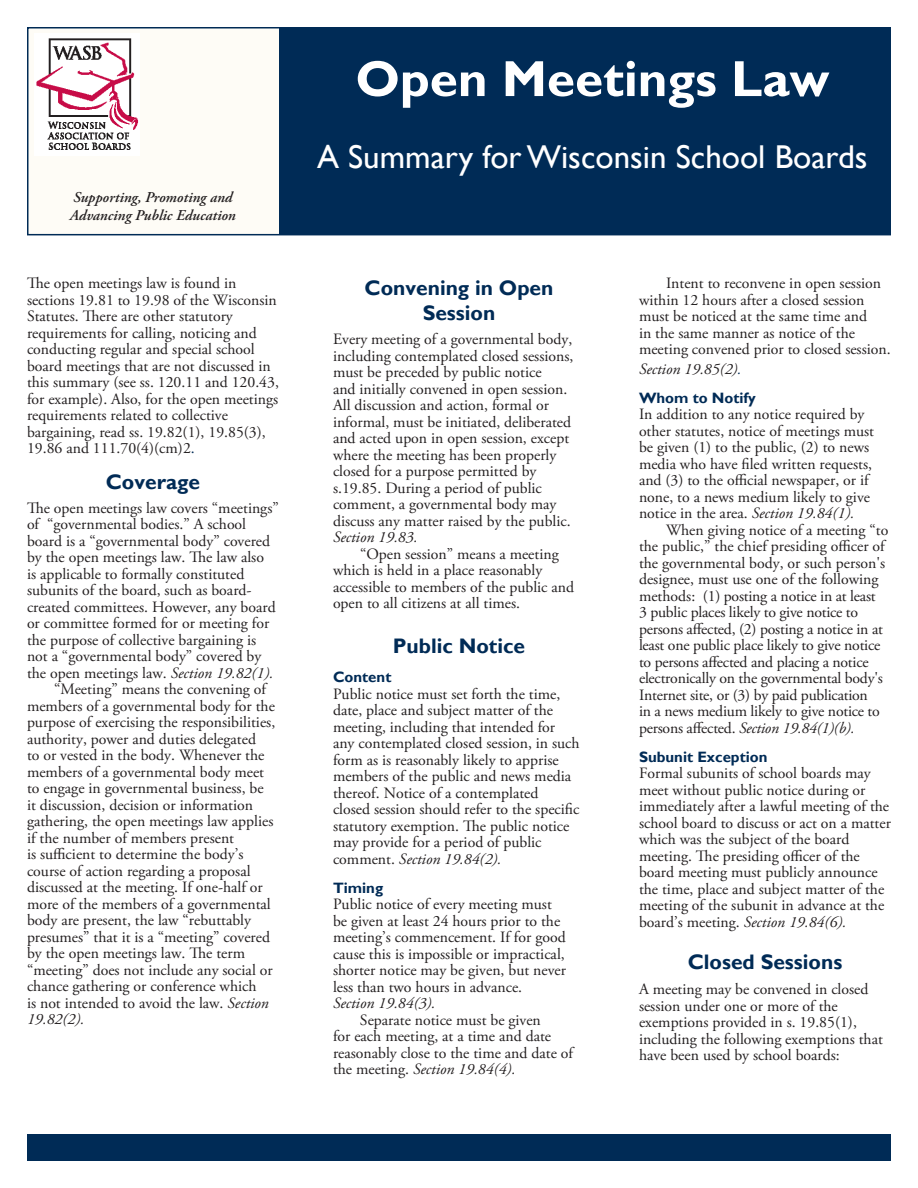
<style>
.page{position:relative;width:918px;height:1188px;background:#fff}
.page>*{position:absolute;margin:0;border:0;box-sizing:border-box;transform-origin:0 0}
.t1{font:700 51px "Gill Sans";color:#fff}
.t2{font:33px "Gill Sans";color:#fff}
.t3{font:700 21px/25.2px "Gill Sans";color:#002b56;text-align:center}
.t4{font:15.75px/16.5px "Adobe Garamond Pro";color:#231f20}
.t5{font:italic 15.75px "Adobe Garamond Pro";color:#231f20}
.t6{font:italic 600 15px/18px "Adobe Garamond Pro";color:#231f20}
.t7{font:700 15px "Gill Sans";color:#002b56}
.s1{color:#002b56}
.s2{font-style:italic}
</style>
<div class="page">
<div style="left:27px;top:1134px;width:864px;height:27px;background:#002b56"></div>
<div style="left:27px;top:27px;width:864px;height:208px;background:#fefcf6;border:2px solid #002b56"></div>
<img style="left:36px;top:38px;width:102px;height:112px">
<div style="left:279px;top:27px;width:611px;height:207px;background:#002b56"></div>
<p class="t6" style="left:70px;top:189px;width:167px">Supporting, Promoting and<br>Advancing Public Education</p>
<p class="t4" style="left:27px;top:275px;width:253px">The open meetings law is found in sections 19.81 to 19.98 of the Wisconsin Statutes. There are other statutory requirements for calling, noticing and conducting regular and special school board meetings that are not discussed in this summary (see ss. 120.11 and 120.43, for example). Also, for the open meetings requirements related to collective bargaining, read ss. 19.82(1), 19.85(3), 19.86 and 111.70(4)(cm)2<span class="s1">.</span></p>
<p class="t3" style="left:106px;top:470px;width:96px">Coverage</p>
<p class="t4" style="left:27px;top:500px;width:253px">The open meetings law covers “meetings” of “governmental bodies.” A school board is a “governmental body” covered by the open meetings law. The law also<br>is applicable to formally constituted subunits of the board, such as board&shy;created committees. However, any board or committee formed for or meeting for the purpose of collective bargaining is not a “governmental body” covered by the open meetings law. <span class="s2">Section 19.82(1).</span></p>
<p class="t4" style="left:27px;top:682px;width:250px;text-indent:27px">“Meeting” means the convening of members of a governmental body for the purpose of exercising the responsibilities, authority, power and duties delegated<br>to or vested in the body. Whenever the members of a governmental body meet to engage in governmental business, be it discussion, decision or information gathering, the open meetings law applies if the number of members present<br>is sufficient to determine the body’s course of action regarding a proposal discussed at the meeting. If one-half or more of the members of a governmental body are present, the law “rebuttably presumes” that it is a “meeting” covered by the open meetings law. The term “meeting” does not include any social or chance gathering or conference which<br>is not intended to avoid the law. <span class="s2">Section 19.82(2).</span></p>
<p class="t1" style="left:355px;top:48px;width:475px">Open Meetings Law</p>
<p class="t2" style="left:317px;top:138px;width:552px">A Summary for Wisconsin School Boards</p>
<p class="t3" style="left:365px;top:276px;width:190px">Convening in Open<br>Session</p>
<p class="t4" style="left:333px;top:331px;width:242px">Every meeting of a governmental body, including contemplated closed sessions, must be preceded by public notice<br>and initially convened in open session.<br>All discussion and action, formal or informal, must be initiated, deliberated and acted upon in open session, except where the meeting has been properly closed for a purpose permitted by s.19.85. During a period of public comment, a governmental body may discuss any matter raised by the public.<br><span class="s2">Section 19.83.</span></p>
<p class="t4" style="left:333px;top:546px;width:243px;text-indent:27px">“Open session” means a meeting which is held in a place reasonably accessible to members of the public and open to all citizens at all times.</p>
<p class="t3" style="left:393px;top:634px;width:134px">Public Notice</p>
<p class="t7" style="left:333px;top:668px;width:60px">Content</p>
<p class="t4" style="left:333px;top:686px;width:248px">Public notice must set forth the time, date, place and subject matter of the meeting, including that intended for any contemplated closed session, in such form as is reasonably likely to apprise members of the public and news media thereof. Notice of a contemplated<br>closed session should refer to the specific statutory exemption. The public notice may provide for a period of public comment. <span class="s2">Section 19.84(2).</span></p>
<p class="t7" style="left:333px;top:878px;width:52px">Timing</p>
<p class="t4" style="left:333px;top:896px;width:234px">Public notice of every meeting must be given at least 24 hours prior to the meeting’s commencement. If for good cause this is impossible or impractical, shorter notice may be given, but never less than two hours in advance.</p>
<p class="t5" style="left:333px;top:994px;width:104px">Section 19.84(3).</p>
<p class="t4" style="left:333px;top:1012px;width:242px;text-indent:27px">Separate notice must be given<br>for each meeting, at a time and date reasonably close to the time and date of the meeting. <span class="s2">Section 19.84(4).</span></p>
<p class="t4" style="left:639px;top:275px;width:253px;text-indent:27px">Intent to reconvene in open session within 12 hours after a closed session must be noticed at the same time and<br>in the same manner as notice of the meeting convened prior to closed session.</p>
<p class="t5" style="left:639px;top:360px;width:104px">Section 19.85(2)<span class="s1">.</span></p>
<p class="t7" style="left:639px;top:389px;width:118px">Whom to Notify</p>
<p class="t4" style="left:639px;top:407px;width:237px">In addition to any notice required by other statutes, notice of meetings must be given (1) to the public, (2) to news media who have filed written requests, and (3) to the official newspaper, or if none, to a news medium likely to give notice in the area. <span class="s2">Section 19.84(1).</span></p>
<p class="t4" style="left:639px;top:522px;width:251px;text-indent:27px">When giving notice of a meeting “to the public,” the chief presiding officer of the governmental body, or such person's designee, must use one of the following methods: (1) posting a notice in at least<br>3 public places likely to give notice to persons affected, (2) posting a notice in at least one public place likely to give notice to persons affected and placing a notice electronically on the governmental body's Internet site, or (3) by paid publication<br>in a news medium likely to give notice to persons affected. <span class="s2">Section 19.84(1)(b).</span></p>
<p class="t7" style="left:639px;top:747px;width:130px">Subunit Exception</p>
<p class="t4" style="left:639px;top:765px;width:253px">Formal subunits of school boards may meet without public notice during or immediately after a lawful meeting of the school board to discuss or act on a matter which was the subject of the board meeting. The presiding officer of the board meeting must publicly announce the time, place and subject matter of the meeting of the subunit in advance at the board’s meeting. <span class="s2">Section 19.84(6).</span></p>
<p class="t3" style="left:688px;top:949px;width:156px">Closed Sessions</p>
<p class="t4" style="left:639px;top:981px;width:245px">A meeting may be convened in closed session under one or more of the exemptions provided in s. 19.85(1), including the following exemptions that have been used by school boards:</p>
</div>
